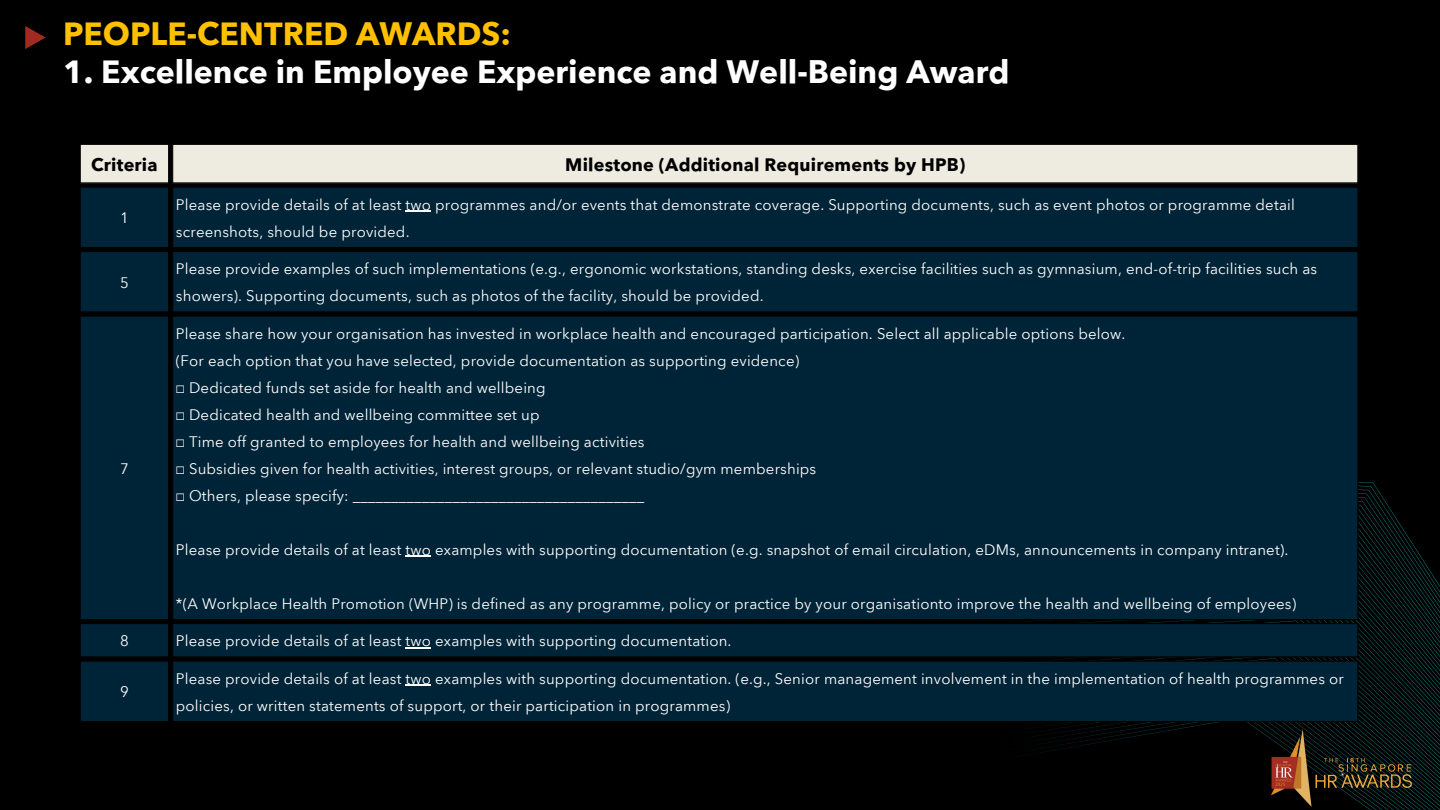
<style>
.page{position:relative;width:1440px;height:810px;background:#000}
.page>*{position:absolute;margin:0;border:0;box-sizing:border-box;transform-origin:0 0}
.t1{font:700 32px "Avenir Next Thai Modern";color:#fff}
.t2{font:700 32px "Avenir Next Thai Modern";color:#ffc000}
.t3{font:700 18px "Avenir Next Thai Modern";letter-spacing:.01em;color:#000}
.t4{font:15px/27px "Avenir Next Thai Modern";letter-spacing:.01em;color:#fff}
.s1{font-family:"Free Mono"}
</style>
<div class="page">
<svg style="left:1054px;top:482px;width:386px;height:268px"></svg>
<svg style="left:25px;top:26px;width:21px;height:23px"></svg>
<div style="left:81px;top:144px;width:1277px;height:39px;background:#eeece1"></div>
<div style="left:81px;top:188px;width:1277px;height:533px;background:#002437"></div>
<svg style="left:406px;top:211px;width:25px;height:1px"></svg>
<svg style="left:406px;top:556px;width:25px;height:1px"></svg>
<hr style="left:406px;top:647px;width:25px;height:2px;background:#fff">
<svg style="left:406px;top:685px;width:25px;height:1px"></svg>
<hr style="left:168px;top:145px;width:1px;height:38px;background:#000">
<hr style="left:80px;top:144px;width:89px;height:1px;background:#000">
<hr style="left:173px;top:145px;width:1px;height:38px;background:#000">
<hr style="left:173px;top:144px;width:1185px;height:1px;background:#000">
<hr style="left:168px;top:187px;width:1px;height:60px;background:#000">
<hr style="left:80px;top:247px;width:89px;height:1px;background:#000">
<hr style="left:173px;top:187px;width:1px;height:60px;background:#000">
<hr style="left:173px;top:247px;width:1185px;height:1px;background:#000">
<hr style="left:168px;top:252px;width:1px;height:60px;background:#000">
<hr style="left:80px;top:251px;width:89px;height:1px;background:#000">
<hr style="left:80px;top:312px;width:89px;height:1px;background:#000">
<hr style="left:173px;top:252px;width:1px;height:60px;background:#000">
<hr style="left:173px;top:251px;width:1185px;height:1px;background:#000">
<hr style="left:173px;top:312px;width:1185px;height:1px;background:#000">
<hr style="left:168px;top:316px;width:1px;height:303px;background:#000">
<hr style="left:80px;top:316px;width:89px;height:1px;background:#000">
<hr style="left:80px;top:619px;width:89px;height:1px;background:#000">
<hr style="left:173px;top:316px;width:1px;height:303px;background:#000">
<hr style="left:1358px;top:316px;width:1px;height:303px;background:#000">
<hr style="left:173px;top:316px;width:1185px;height:1px;background:#000">
<hr style="left:173px;top:619px;width:1185px;height:1px;background:#000">
<hr style="left:168px;top:624px;width:1px;height:33px;background:#000">
<hr style="left:80px;top:623px;width:89px;height:1px;background:#000">
<hr style="left:80px;top:657px;width:89px;height:1px;background:#000">
<hr style="left:173px;top:624px;width:1px;height:33px;background:#000">
<hr style="left:1358px;top:624px;width:1px;height:33px;background:#000">
<hr style="left:173px;top:623px;width:1185px;height:1px;background:#000">
<hr style="left:173px;top:657px;width:1185px;height:1px;background:#000">
<hr style="left:168px;top:661px;width:1px;height:60px;background:#000">
<hr style="left:80px;top:661px;width:89px;height:1px;background:#000">
<hr style="left:173px;top:661px;width:1px;height:60px;background:#000">
<hr style="left:1358px;top:661px;width:1px;height:60px;background:#000">
<hr style="left:173px;top:661px;width:1185px;height:1px;background:#000">
<hr style="left:173px;top:721px;width:1185px;height:1px;background:#000">
<img style="left:1239px;top:721px;width:201px;height:89px">
<h1 class="t2" style="left:63px;top:9px;width:450px">PEOPLE-CENTRED AWARDS:</h1>
<h1 class="t1" style="left:63px;top:47px;width:948px">1. Excellence in Employee Experience and Well-Being Award</h1>
<p class="t3" style="left:91px;top:150px;width:68px">Criteria</p>
<p class="t3" style="left:565px;top:150px;width:402px">Milestone (Additional Requirements by HPB)</p>
<p class="t4" style="left:120px;top:204px;width:10px">1</p>
<p class="t4" style="left:176px;top:190px;width:1120px">Please provide details of at least two programmes and/or events that demonstrate coverage. Supporting documents, such as event photos or programme detail screenshots, should be provided.</p>
<p class="t4" style="left:120px;top:268px;width:10px">5</p>
<p class="t4" style="left:120px;top:454px;width:10px">7</p>
<p class="t4" style="left:176px;top:255px;width:1143px">Please provide examples of such implementations (e.g., ergonomic workstations, standing desks, exercise facilities such as gymnasium, end-of-trip facilities such as showers). Supporting documents, such as photos of the facility, should be provided.</p>
<p class="t4" style="left:176px;top:319px;width:951px">Please share how your organisation has invested in workplace health and encouraged participation. Select all applicable options below.</p>
<p class="t4" style="left:176px;top:346px;width:625px">(For each option that you have selected, provide documentation as supporting evidence)</p>
<p class="t4" style="left:176px;top:373px;width:371px"><span class="s1">☐</span> Dedicated funds set aside for health and wellbeing</p>
<p class="t4" style="left:176px;top:400px;width:365px"><span class="s1">☐</span> Dedicated health and wellbeing committee set up</p>
<p class="t4" style="left:176px;top:427px;width:470px"><span class="s1">☐</span> Time off granted to employees for health and wellbeing activities</p>
<p class="t4" style="left:176px;top:454px;width:642px"><span class="s1">☐</span> Subsidies given for health activities, interest groups, or relevant studio/gym memberships</p>
<p class="t4" style="left:176px;top:481px;width:470px"><span class="s1">☐</span> Others, please specify: ______________________________________</p>
<p class="t4" style="left:176px;top:535px;width:1114px">Please provide details of at least two examples with supporting documentation (e.g. snapshot of email circulation, eDMs, announcements in company intranet).</p>
<p class="t4" style="left:176px;top:589px;width:1122px">*(A Workplace Health Promotion (WHP) is defined as any programme, policy or practice by your organisationto improve the health and wellbeing of employees)</p>
<p class="t4" style="left:120px;top:627px;width:10px">8</p>
<p class="t4" style="left:176px;top:627px;width:557px">Please provide details of at least two examples with supporting documentation.</p>
<p class="t4" style="left:120px;top:678px;width:10px">9</p>
<p class="t4" style="left:176px;top:664px;width:1169px">Please provide details of at least two examples with supporting documentation. (e.g., Senior management involvement in the implementation of health programmes or policies, or written statements of support, or their participation in programmes)</p>
</div>
